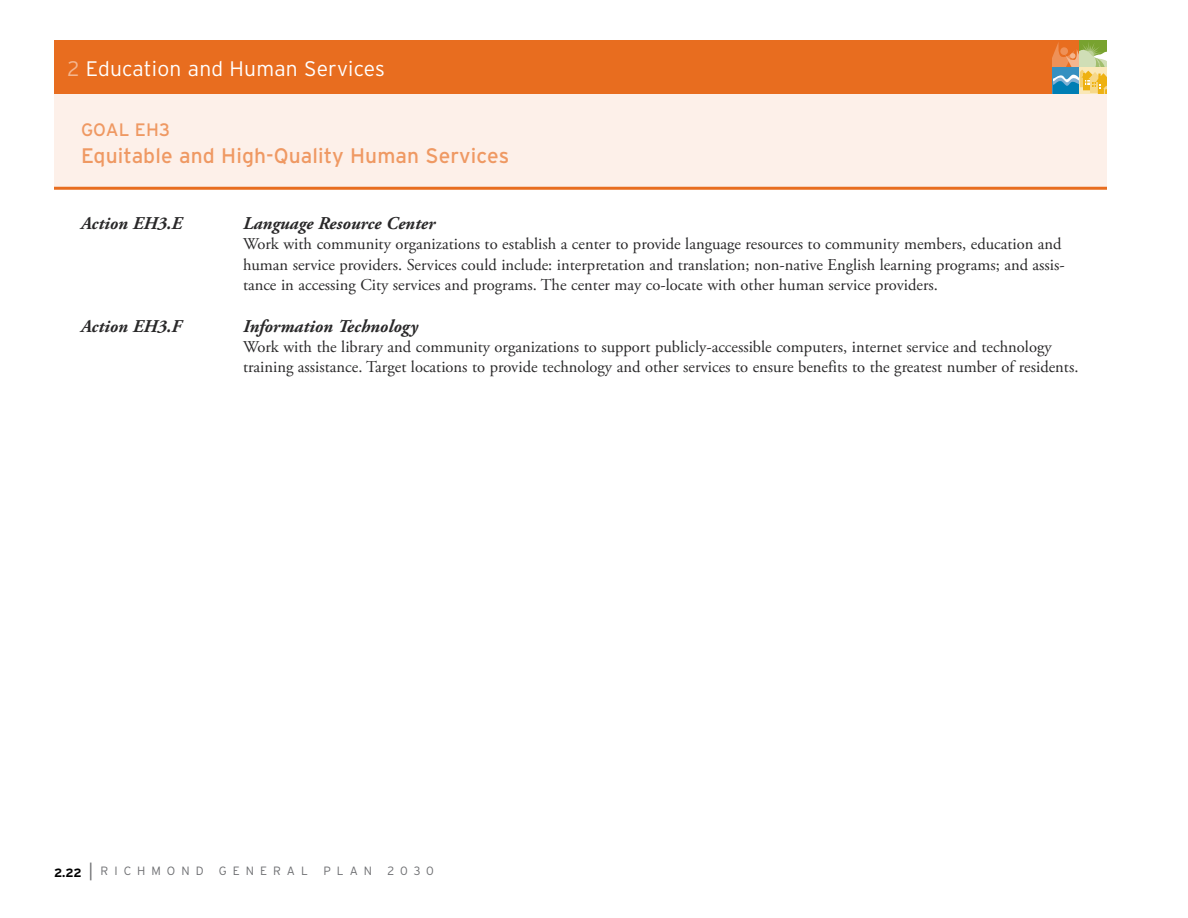
<style>
.page{position:relative;width:1188px;height:918px;background:#fff}
.page>*{position:absolute;margin:0;border:0;box-sizing:border-box;transform-origin:0 0}
.t1{font:21px "Interstate";letter-spacing:.005em;color:#ef9963}
.t2{font:300 21px "Interstate";letter-spacing:.01em;color:#fff}
.t3{font:italic 700 18px "Adobe Garamond Pro";color:#292829}
.t4{font:18px "Interstate";letter-spacing:.005em;color:#ef9963}
.t5{font:16.5px/20.2px "Adobe Garamond Pro";color:#292829}
.t6{font:300 12px "Interstate";letter-spacing:.5em;color:#6d6e71}
.s1{color:#f4b68f}
.s2{font-weight:700;color:#000}
.s3{font-size:18px}
</style>
<div class="page">
<div style="left:54px;top:40px;width:1053px;height:54px;background:#e86d1f"></div>
<div style="left:1080px;top:40px;width:27px;height:27px;background:#78a22f"></div>
<svg style="left:1053px;top:41px;width:54px;height:53px"></svg>
<div style="left:54px;top:94px;width:1053px;height:95px;background:#fdf0e9"></div>
<hr style="left:54px;top:187px;width:1053px;height:3px;background:#e86d1f">
<p class="t2" style="left:68px;top:56px;width:319px"><span class="s1">2</span> Education and Human Services</p>
<p class="t4" style="left:81px;top:119px;width:91px">Goal eh3</p>
<p class="t1" style="left:81px;top:143px;width:430px">Equitable and High-Quality Human Services</p>
<p class="t3" style="left:81px;top:213px;width:103px">Action EH3.E</p>
<p class="t3" style="left:243px;top:213px;width:194px">Language Resource Center</p>
<p class="t5" style="left:243px;top:235px;width:823px">Work with community organizations to establish a center to provide language resources to community members, education and human service providers. Services could include: interpretation and translation; non-native English learning programs; and assis&shy;tance in accessing City services and programs. The center may co-locate with other human service providers.</p>
<p class="t3" style="left:81px;top:316px;width:102px">Action EH3.F</p>
<p class="t3" style="left:243px;top:316px;width:177px">Information Technology</p>
<p class="t5" style="left:243px;top:337px;width:837px">Work with the library and community organizations to support publicly-accessible computers, internet service and technology training assistance. Target locations to provide technology and other services to ensure benefits to the greatest number of residents.</p>
<p class="t6" style="left:54px;top:864px;width:149px"><span class="s2">2.22</span><span class="s3">|</span>r ic hmond</p>
<p class="t6" style="left:219px;top:864px;width:90px">gener al</p>
<p class="t6" style="left:323px;top:864px;width:50px">plan</p>
<p class="t6" style="left:388px;top:864px;width:48px">2030</p>
</div>
